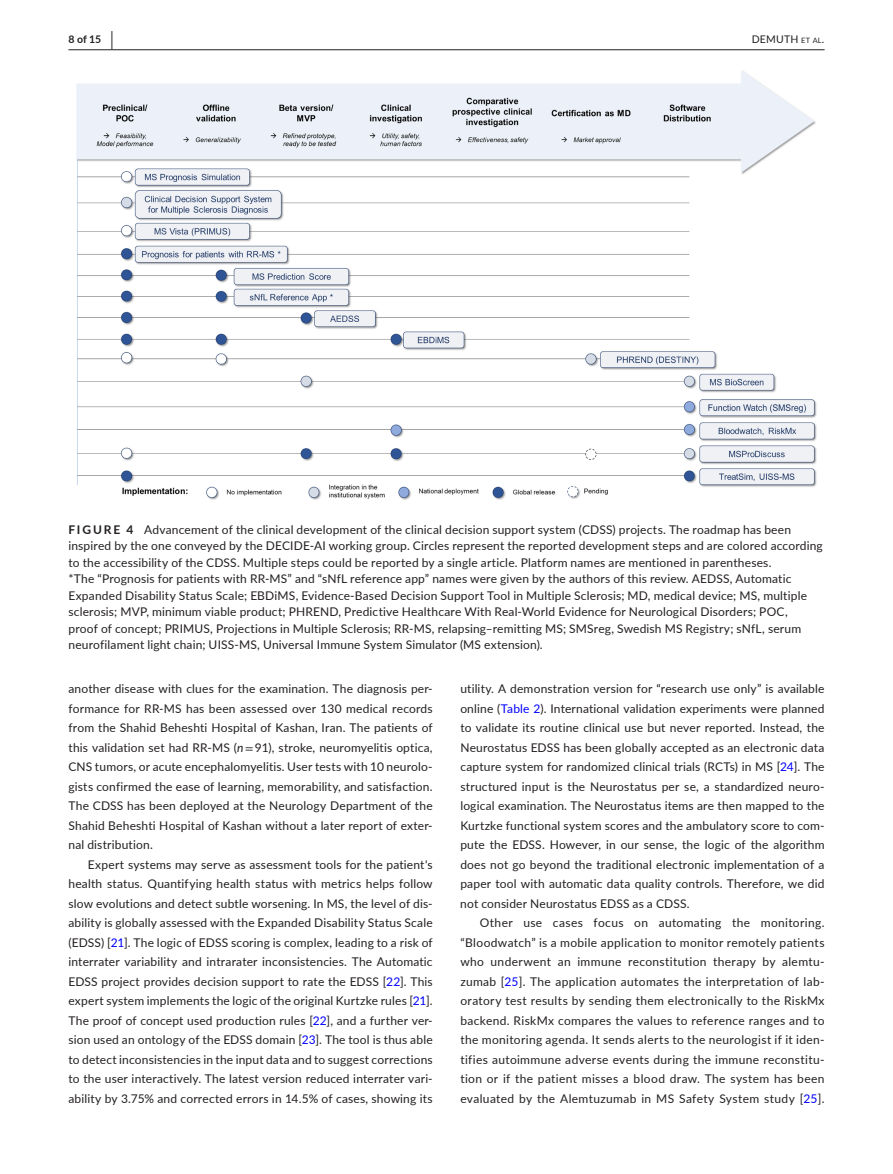
<style>
.page{position:relative;width:893px;height:1174px;background:#fff}
.page>*{position:absolute;margin:0;border:0;box-sizing:border-box;transform-origin:0 0}
.t1{font:12px/19.5px "Lato";letter-spacing:.015em;color:#231f20;text-align:justify}
.t2{font:10.5px "Lato";letter-spacing:.02em;color:#231f20}
.t3{font:700 10.5px "Lato";color:#231f20}
.s1{font-size:19.5px}
.s2{font-size:7.35px}
.s3{font-weight:700}
.s4{font-style:italic}
.s5{font-family:"STIX"}
.s6{color:#00f}
</style>
<div class="page">
<hr style="left:68px;top:49px;width:756px;height:1px;background:#231f20">
<img style="left:76px;top:70px;width:741px;height:430px">
<p class="t3" style="left:68px;top:31px;width:46px">8 of 15 <span class="s1">|</span></p>
<p class="t2" style="left:752px;top:31px;width:74px">DEMUTH <span class="s2">et al</span>.</p>
<p class="t1" style="left:68px;top:520px;width:756px;line-height:16.5px;text-align:left"><span class="s3">FIGURE 4</span> Advancement of the clinical development of the clinical decision support system (CDSS) projects. The roadmap has been inspired by the one conveyed by the DECIDE-AI working group. Circles represent the reported development steps and are colored according to the accessibility of the CDSS. Multiple steps could be reported by a single article. Platform names are mentioned in parentheses.<br>*The “Prognosis for patients with RR-MS” and “sNfL reference app” names were given by the authors of this review. AEDSS, Automatic Expanded Disability Status Scale; EBDiMS, Evidence-Based Decision Support Tool in Multiple Sclerosis; MD, medical device; MS, multiple sclerosis; MVP, minimum viable product; PHREND, Predictive Healthcare With Real-World Evidence for Neurological Disorders; POC,<br>proof of concept; PRIMUS, Projections in Multiple Sclerosis; RR-MS, relapsing–remitting MS; SMSreg, Swedish MS Registry; sNfL, serum neurofilament light chain; UISS-MS, Universal Immune System Simulator (MS extension).</p>
<p class="t1" style="left:68px;top:678px;width:366px">another disease with clues for the examination. The diagnosis per&shy;formance for RR-MS has been assessed over 130 medical records from the Shahid Beheshti Hospital of Kashan, Iran. The patients of this validation set had RR-MS (<span class="s4">n</span><span class="s5">=</span> 91), stroke, neuromyelitis optica, CNS tumors, or acute encephalomyelitis. User tests with 10 neurolo&shy;gists confirmed the ease of learning, memorability, and satisfaction.<br>The CDSS has been deployed at the Neurology Department of the Shahid Beheshti Hospital of Kashan without a later report of exter&shy;nal distribution.</p>
<p class="t1" style="left:68px;top:854px;width:366px;text-indent:20px">Expert systems may serve as assessment tools for the patient's health status. Quantifying health status with metrics helps follow slow evolutions and detect subtle worsening. In MS, the level of dis&shy;ability is globally assessed with the Expanded Disability Status Scale (EDSS) [<span class="s6">21</span>]. The logic of EDSS scoring is complex, leading to a risk of interrater variability and intrarater inconsistencies. The Automatic EDSS project provides decision support to rate the EDSS [<span class="s6">22</span>]. This expert system implements the logic of the original Kurtzke rules [<span class="s6">21</span>].<br>The proof of concept used production rules [<span class="s6">22</span>], and a further ver&shy;sion used an ontology of the EDSS domain [<span class="s6">23</span>]. The tool is thus able to detect inconsistencies in the input data and to suggest corrections to the user interactively. The latest version reduced interrater vari&shy;ability by 3.75% and corrected errors in 14.5% of cases, showing its</p>
<p class="t1" style="left:460px;top:678px;width:366px">utility. A demonstration version for “research use only” is available online (<span class="s6">Table 2</span>). International validation experiments were planned to validate its routine clinical use but never reported. Instead, the Neurostatus EDSS has been globally accepted as an electronic data capture system for randomized clinical trials (RCTs) in MS [<span class="s6">24</span>]. The structured input is the Neurostatus per se, a standardized neuro&shy;logical examination. The Neurostatus items are then mapped to the Kurtzke functional system scores and the ambulatory score to com&shy;pute the EDSS. However, in our sense, the logic of the algorithm does not go beyond the traditional electronic implementation of a paper tool with automatic data quality controls. Therefore, we did not consider Neurostatus EDSS as a CDSS.</p>
<p class="t1" style="left:460px;top:912px;width:366px;text-indent:19px">Other use cases focus on automating the monitoring. “Bloodwatch” is a mobile application to monitor remotely patients who underwent an immune reconstitution therapy by alemtu&shy;zumab [<span class="s6">25</span>]. The application automates the interpretation of lab&shy;oratory test results by sending them electronically to the RiskMx backend. RiskMx compares the values to reference ranges and to the monitoring agenda. It sends alerts to the neurologist if it iden&shy;tifies autoimmune adverse events during the immune reconstitu&shy;tion or if the patient misses a blood draw. The system has been evaluated by the Alemtuzumab in MS Safety System study [<span class="s6">25</span>].</p>
</div>
